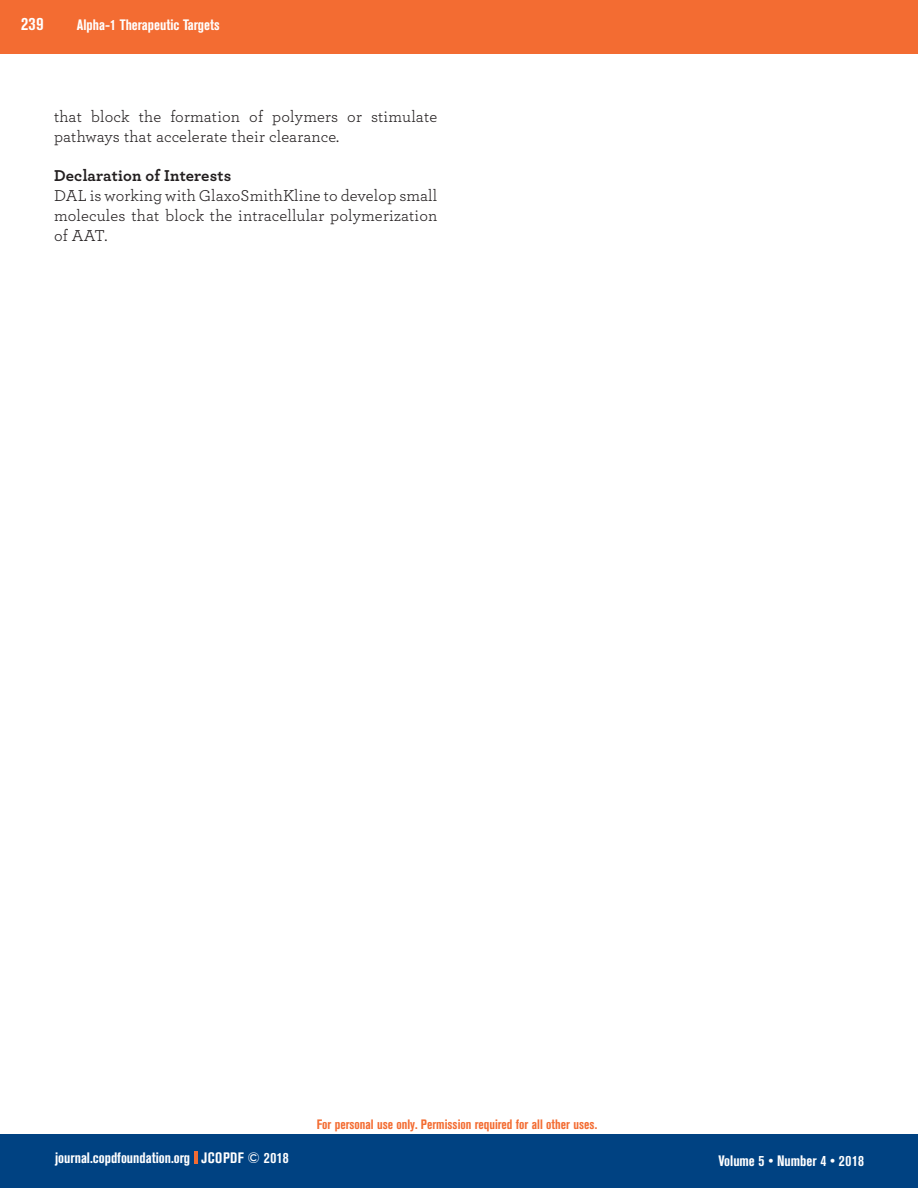
<style>
.page{position:relative;width:918px;height:1188px;background:#fff}
.page>*{position:absolute;margin:0;border:0;box-sizing:border-box;transform-origin:0 0}
.t1{font:700 condensed 18px "Akzidenz Grotesk BE";color:#fff}
.t2{font:16.5px/19.8px "Breathe";letter-spacing:.01em;color:#231f20}
.t3{font:700 16.5px "Breathe";letter-spacing:.01em;color:#231f20}
.t4{font:700 condensed 15px "Akzidenz Grotesk BE";color:#fff}
.t5{font:700 condensed 13.5px "Akzidenz Grotesk BE";color:#f36c32}
</style>
<div class="page">
<div style="left:0;top:1134px;width:918px;height:54px;background:#004282"></div>
<div style="left:0;top:0;width:918px;height:54px;background:#f36c32"></div>
<svg style="left:194px;top:1152px;width:3px;height:12px"></svg>
<p class="t1" style="left:21px;top:13px;width:24px">239</p>
<p class="t4" style="left:77px;top:16px;width:144px">Alpha-1 Therapeutic Targets</p>
<p class="t2" style="left:54px;top:106px;width:385px">that block the formation of polymers or stimulate pathways that accelerate their clearance.</p>
<p class="t3" style="left:54px;top:163px;width:179px">Declaration of Interests</p>
<p class="t2" style="left:54px;top:185px;width:385px;text-align:justify">DAL is working with GlaxoSmithKline to develop small molecules that block the intracellular polymerization of AAT.</p>
<p class="t5" style="left:317px;top:1117px;width:282px">For personal use only. Permission required for all other uses.</p>
<p class="t4" style="left:55px;top:1149px;width:235px">journal.copdfoundation.org JCOPDF © 2018</p>
<p class="t4" style="left:719px;top:1152px;width:147px">Volume 5 • Number 4 • 2018</p>
</div>
